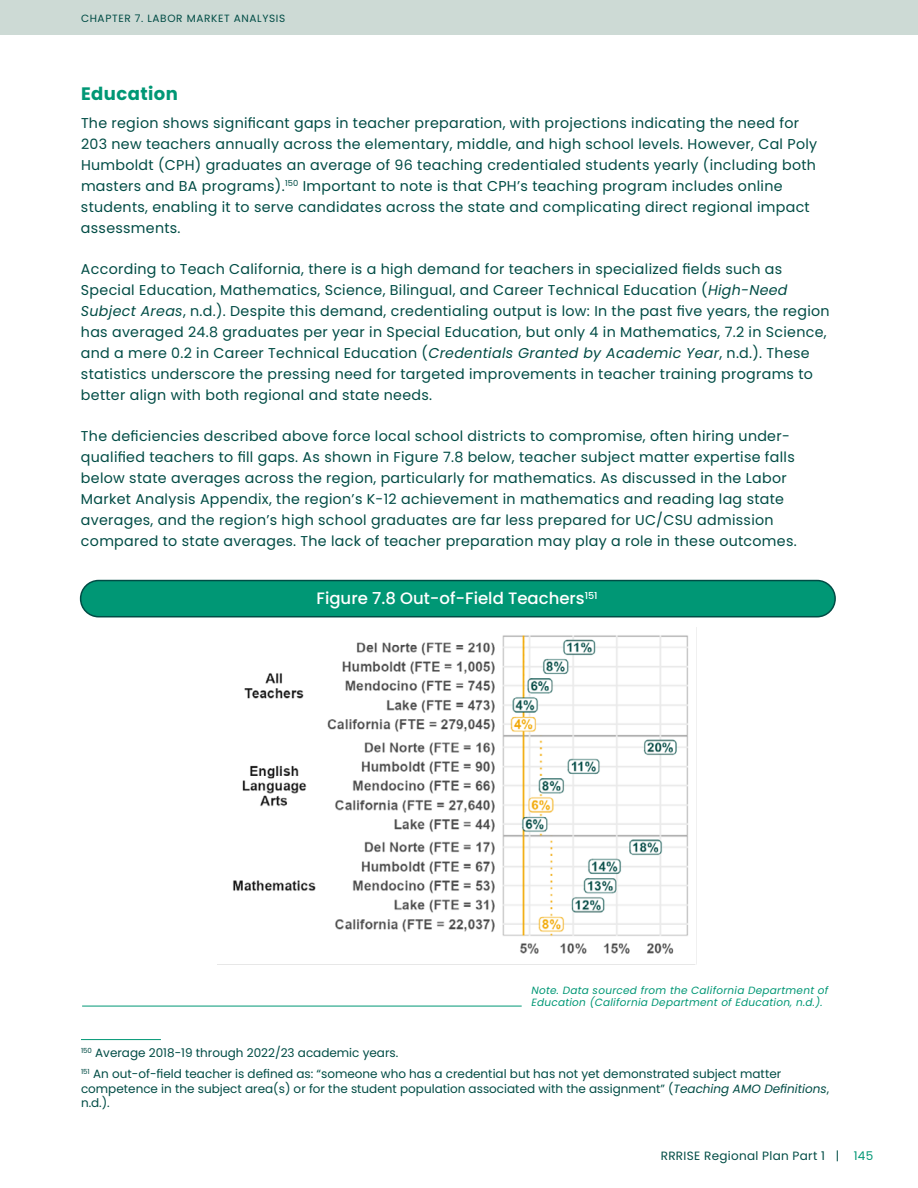
<style>
.page{position:relative;width:918px;height:1188px;background:#fff}
.page>*{position:absolute;margin:0;border:0;box-sizing:border-box;transform-origin:0 0}
.t1{font:700 18px "Poppins";letter-spacing:.025em;color:#009775}
.t2{font:500 16.5px "Poppins";color:#fff}
.t3{font:14.25px/21px "Poppins";letter-spacing:.02em;color:#004c45}
.t4{font:12px/21.1px "Poppins";color:#004c45}
.t5{font:12px "Poppins";letter-spacing:.025em;color:#004c45}
.t6{font:italic 10.5px/12.6px "Poppins";letter-spacing:.025em;color:#009775}
.t7{font:10.5px "Poppins";letter-spacing:.06em;color:#004c45}
.s1{font-style:italic}
.s2{font-style:inherit}
.s3{color:#009775}
</style>
<div class="page">
<div style="left:0;top:0;width:918px;height:35px;background:#cddad5"></div>
<hr style="left:81px;top:1039px;width:80px;height:1px;background:#009775">
<img style="left:218px;top:627px;width:479px;height:338px">
<div style="left:81px;top:581px;width:754px;height:36px;background:#009775;border-radius:18px"></div>
<div style="left:80px;top:580px;width:756px;height:37px;border:2px solid #004c45;border-radius:18px"></div>
<hr style="left:82px;top:1006px;width:440px;height:1px;background:#009775">
<p class="t7" style="left:81px;top:12px;width:206px">CHAPTER 7. LABOR MARKET ANALYSIS</p>
<p class="t1" style="left:81px;top:83px;width:99px">Education</p>
<p class="t3" style="left:81px;top:112px;width:738px">The region shows significant gaps in teacher preparation, with projections indicating the need for 203 new teachers annually across the elementary, middle, and high school levels. However, Cal Poly Humboldt (CPH) graduates an average of 96 teaching credentialed students yearly (including both masters and BA programs).<sup>150</sup> Important to note is that CPH’s teaching program includes online students, enabling it to serve candidates across the state and complicating direct regional impact assessments.</p>
<p class="t3" style="left:81px;top:258px;width:750px">According to Teach California, there is a high demand for teachers in specialized fields such as Special Education, Mathematics, Science, Bilingual, and Career Technical Education (<span class="s1">High-Need Subject Areas</span>, n.d.). Despite this demand, credentialing output is low: In the past five years, the region has averaged 24.8 graduates per year in Special Education, but only 4 in Mathematics, 7.2 in Science, and a mere 0.2 in Career Technical Education (<span class="s1">Credentials Granted by Academic Year</span>, n.d.). These statistics underscore the pressing need for targeted improvements in teacher training programs to better align with both regional and state needs.</p>
<p class="t3" style="left:81px;top:426px;width:717px">The deficiencies described above force local school districts to compromise, often hiring under&shy;qualified teachers to fill gaps. As shown in Figure 7.8 below, teacher subject matter expertise falls below state averages across the region, particularly for mathematics. As discussed in the Labor Market Analysis Appendix, the region’s K-12 achievement in mathematics and reading lag state averages, and the region’s high school graduates are far less prepared for UC/CSU admission compared to state averages. The lack of teacher preparation may play a role in these outcomes.</p>
<p class="t2" style="left:317px;top:589px;width:283px">Figure 7.8 Out-of-Field Teachers<sup>151</sup></p>
<p class="t6" style="left:531px;top:984px;width:298px">Note. Data sourced from the California Department of<br>Education (California Department of Education, n.d.).</p>
<p class="t4" style="left:81px;top:1042px;width:702px"><sup>150</sup> Average 2018-19 through 2022/23 academic years.<br><sup>151</sup> An out-of-field teacher is defined as: “someone who has a credential but has not yet demonstrated subject matter</p>
<p class="t4" style="left:81px;top:1081px;width:750px;line-height:14.4px">competence in the subject area(s) or for the student population associated with the assignment” (<span class="s1">Teaching AMO Definitions</span>, n.d.).</p>
<p class="t5" style="left:661px;top:1149px;width:214px">RRRISE Regional Plan Part 1 <span class="s2">|</span> <span class="s3">145</span></p>
</div>
